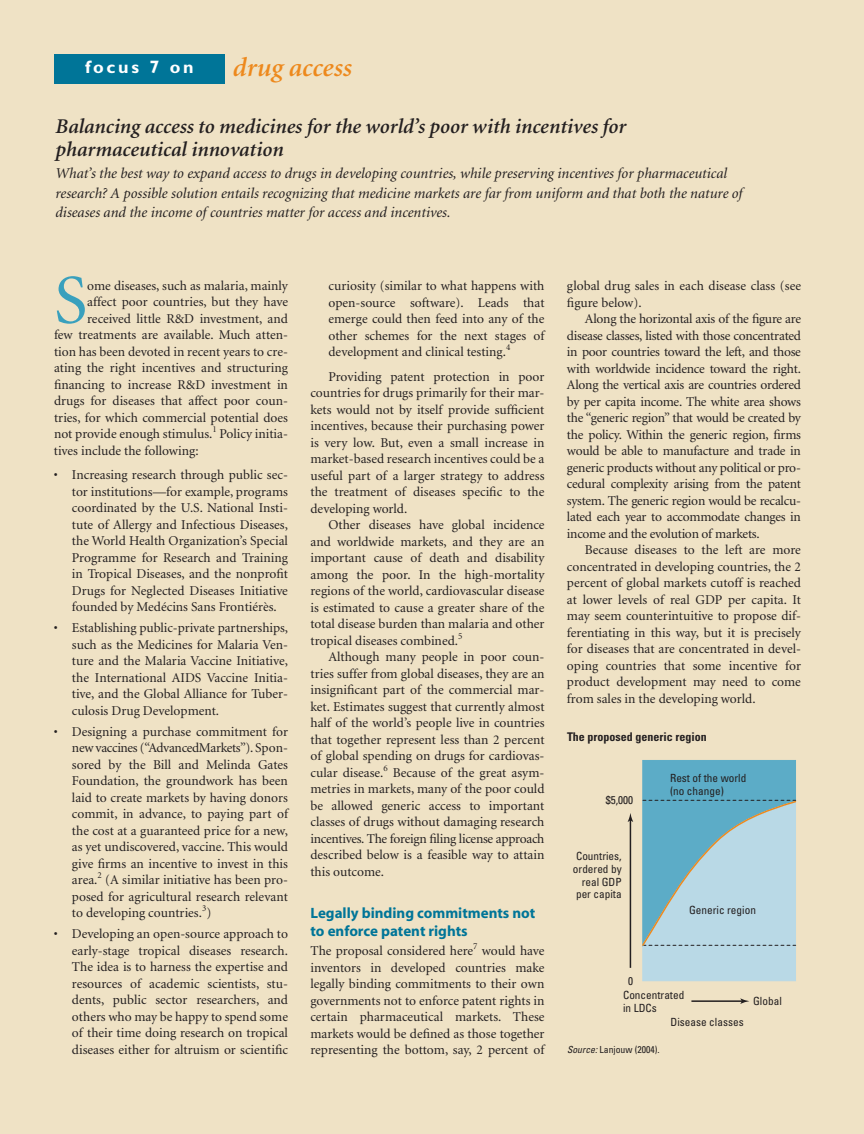
<style>
.page{position:relative;width:864px;height:1134px;background:#efe2c5}
.page>*{position:absolute;margin:0;border:0;box-sizing:border-box;transform-origin:0 0}
.t1{font:69.9px "Minion";color:#39a0bd}
.t2{font:italic 600 27px "Minion";color:#ed891d}
.t3{font:italic 600 21px/22.5px "Minion";color:#231f20}
.t4{font:700 18px "Gill Sans";letter-spacing:.15em;color:#fff}
.t5{font:italic 15px/19.5px "Minion";color:#231f20}
.t6{font:700 15px/18px "Myriad";color:#007598}
.t7{font:13.5px/16.5px "Minion";color:#231f20;text-align:justify}
.t8{font:700 condensed 12px "Univers";color:#231f20}
.t9{font:condensed 11.25px/12.8px "Univers";color:#231f20}
.t10{font:condensed 9.75px "Univers";color:#231f20}
.s1{font-style:italic}
</style>
<div class="page">
<div style="left:54px;top:54px;width:171px;height:30px;background:#007598"></div>
<svg style="left:642px;top:760px;width:155px;height:221px;background:#93c5d6"></svg>
<svg style="left:740px;top:998px;width:9px;height:6px"></svg>
<hr style="left:691px;top:1000px;width:54px;height:2px;background:#231f20">
<svg style="left:628px;top:813px;width:5px;height:9px"></svg>
<hr style="left:630px;top:817px;width:1px;height:151px;background:#231f20">
<h3 class="t4" style="left:85px;top:61px;width:110px">focus 7 on</h3>
<h2 class="t2" style="left:233px;top:57px;width:120px">drug access</h2>
<h3 class="t3" style="left:56px;top:117px;width:572px">Balancing access to medicines for the world’s poor with incentives for pharmaceutical innovation</h3>
<p class="t5" style="left:56px;top:165px;width:689px">What’s the best way to expand access to drugs in developing countries, while preserving incentives for pharmaceutical research? A possible solution entails recognizing that medicine markets are far from uniform and that both the nature of diseases and the income of countries matter for access and incentives.</p>
<h1 class="t1" style="left:54px;top:273px;width:35px">S</h1>
<p class="t7" style="left:87px;top:278px;width:202px">ome diseases, such as malaria, mainly</p>
<p class="t7" style="left:87px;top:295px;width:202px">affect poor countries, but they have</p>
<p class="t7" style="left:87px;top:311px;width:202px">received little R&amp;D investment, and</p>
<p class="t7" style="left:54px;top:328px;width:236px">few treatments are available. Much atten-</p>
<p class="t7" style="left:54px;top:344px;width:235px">tion has been devoted in recent years to cre-</p>
<p class="t7" style="left:54px;top:361px;width:235px">ating the right incentives and structuring</p>
<p class="t7" style="left:54px;top:377px;width:236px">financing to increase R&amp;D investment in</p>
<p class="t7" style="left:54px;top:394px;width:235px">drugs for diseases that affect poor coun-</p>
<p class="t7" style="left:54px;top:410px;width:235px">tries, for which commercial potential does</p>
<p class="t7" style="left:54px;top:427px;width:235px">not provide enough stimulus.<sup>1</sup> Policy initia-</p>
<p class="t7" style="left:54px;top:443px;width:146px">tives include the following:</p>
<p class="t7" style="left:72px;top:468px;width:218px;text-indent:-18px">• Increasing research through public sec&shy;tor institutions—for example, programs coordinated by the U.S. National Insti&shy;tute of Allergy and Infectious Diseases, the World Health Organization’s Special Programme for Research and Training in Tropical Diseases, and the nonprofit Drugs for Neglected Diseases Initiative founded by Medécins Sans Frontiérès.</p>
<p class="t7" style="left:72px;top:621px;width:218px;text-indent:-18px">• Establishing public-private partnerships, such as the Medicines for Malaria Ven&shy;ture and the Malaria Vaccine Initiative, the International AIDS Vaccine Initia&shy;tive, and the Global Alliance for Tuber&shy;culosis Drug Development.</p>
<p class="t7" style="left:72px;top:724px;width:218px;text-indent:-18px">• Designing a purchase commitment for new vaccines (“AdvancedMarkets”). Spon&shy;sored by the Bill and Melinda Gates Foundation, the groundwork has been laid to create markets by having donors commit, in advance, to paying part of the cost at a guaranteed price for a new, as yet undiscovered, vaccine. This would give firms an incentive to invest in this area.<sup>2</sup> (A similar initiative has been pro&shy;posed for agricultural research relevant to developing countries.<sup>3</sup>)</p>
<p class="t7" style="left:72px;top:927px;width:218px;text-indent:-18px">• Developing an open-source approach to early-stage tropical diseases research.<br>The idea is to harness the expertise and resources of academic scientists, stu&shy;dents, public sector researchers, and others who may be happy to spend some of their time doing research on tropical diseases either for altruism or scientific</p>
<p class="t7" style="left:328px;top:279px;width:218px">curiosity (similar to what happens with open-source software). Leads that emerge could then feed into any of the other schemes for the next stages of development and clinical testing.<sup>4</sup></p>
<p class="t7" style="left:311px;top:369px;width:236px;text-indent:18px">Providing patent protection in poor countries for drugs primarily for their mar&shy;kets would not by itself provide sufficient incentives, because their purchasing power is very low. But, even a small increase in market-based research incentives could be a useful part of a larger strategy to address the treatment of diseases specific to the developing world.</p>
<p class="t7" style="left:311px;top:518px;width:236px;text-indent:18px">Other diseases have global incidence and worldwide markets, and they are an important cause of death and disability among the poor. In the high-mortality regions of the world, cardiovascular disease is estimated to cause a greater share of the total disease burden than malaria and other tropical diseases combined.<sup>5</sup></p>
<p class="t7" style="left:310px;top:650px;width:236px;text-indent:18px">Although many people in poor coun&shy;tries suffer from global diseases, they are an insignificant part of the commercial mar&shy;ket. Estimates suggest that currently almost half of the world’s people live in countries that together represent less than 2 percent of global spending on drugs for cardiovas&shy;cular disease.<sup>6</sup> Because of the great asym&shy;metries in markets, many of the poor could be allowed generic access to important classes of drugs without damaging research incentives. The foreign filing license approach described below is a feasible way to attain this outcome.</p>
<p class="t6" style="left:310px;top:905px;width:226px">Legally binding commitments not to enforce patent rights</p>
<p class="t7" style="left:310px;top:944px;width:236px">The proposal considered here<sup>7</sup> would have inventors in developed countries make legally binding commitments to their own governments not to enforce patent rights in certain pharmaceutical markets. These markets would be defined as those together representing the bottom, say, 2 percent of</p>
<p class="t7" style="left:567px;top:279px;width:236px">global drug sales in each disease class (see figure below).</p>
<p class="t7" style="left:567px;top:312px;width:236px;text-indent:18px">Along the horizontal axis of the figure are disease classes, listed with those concentrated in poor countries toward the left, and those with worldwide incidence toward the right.<br>Along the vertical axis are countries ordered by per capita income. The white area shows the “generic region” that would be created by the policy. Within the generic region, firms would be able to manufacture and trade in generic products without any political or pro&shy;cedural complexity arising from the patent system. The generic region would be recalcu&shy;lated each year to accommodate changes in income and the evolution of markets.</p>
<p class="t7" style="left:567px;top:543px;width:236px;text-indent:18px">Because diseases to the left are more concentrated in developing countries, the 2 percent of global markets cutoff is reached at lower levels of real GDP per capita. It may seem counterintuitive to propose dif&shy;ferentiating in this way, but it is precisely for diseases that are concentrated in devel&shy;oping countries that some incentive for product development may need to come from sales in the developing world.</p>
<p class="t8" style="left:567px;top:732px;width:141px">The proposed generic region</p>
<p class="t9" style="left:606px;top:795px;width:29px">$5,000</p>
<p class="t9" style="left:573px;top:851px;width:50px;text-align:right">Countries, ordered by real GDP per capita</p>
<p class="t9" style="left:670px;top:773px;width:78px">Rest of the world (no change)</p>
<p class="t9" style="left:689px;top:905px;width:68px">Generic region</p>
<p class="t9" style="left:623px;top:975px;width:63px;line-height:14.2px;text-indent:5px">0<br>Concentrated</p>
<p class="t9" style="left:623px;top:1002px;width:35px">in LDCs</p>
<p class="t10" style="left:567px;top:1046px;width:94px"><span class="s1">Source:</span>Lanjouw (2004).</p>
<p class="t9" style="left:671px;top:1017px;width:75px">Disease classes</p>
<p class="t9" style="left:753px;top:996px;width:30px">Global</p>
</div>
